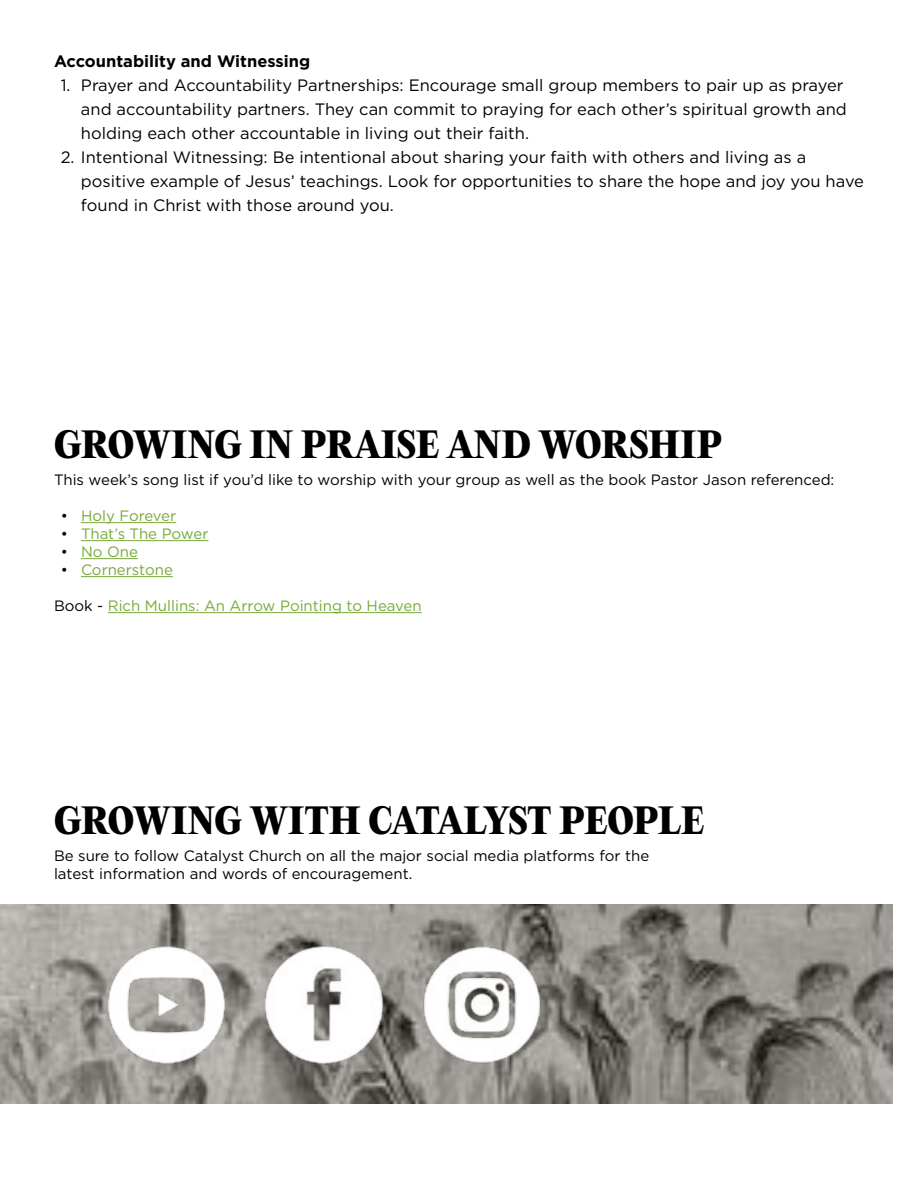
<style>
.page{position:relative;width:918px;height:1188px;background:#fff}
.page>*{position:absolute;margin:0;border:0;box-sizing:border-box;transform-origin:0 0}
.t1{font:800 34.5px "PP Editorial New";letter-spacing:-.02em;color:#000}
.t2{font:16.5px/24px "Gotham";color:#000}
.t3{font:700 16.5px "Gotham";color:#000}
.t4{font:15px/18px "Gotham";color:#000}
.t5{font:15px "Gotham";color:#76ab36}
.s1{color:#000}
</style>
<div class="page">
<img style="left:0;top:905px;width:892px;height:199px">
<img style="left:253px;top:940px;width:143px;height:129px">
<img style="left:411px;top:940px;width:143px;height:129px">
<img style="left:95px;top:940px;width:143px;height:129px">
<hr style="left:81px;top:522px;width:95px;height:1px;background:#76ab36">
<hr style="left:81px;top:540px;width:127px;height:1px;background:#76ab36">
<hr style="left:81px;top:558px;width:57px;height:1px;background:#76ab36">
<hr style="left:81px;top:576px;width:92px;height:1px;background:#76ab36">
<hr style="left:108px;top:612px;width:314px;height:1px;background:#76ab36">
<p class="t3" style="left:54px;top:50px;width:258px">Accountability and Witnessing</p>
<p class="t2" style="left:81px;top:73px;width:767px;text-indent:-20px">1. Prayer and Accountability Partnerships: Encourage small group members to pair up as prayer and accountability partners. They can commit to praying for each other’s spiritual growth and holding each other accountable in living out their faith.</p>
<p class="t2" style="left:81px;top:145px;width:784px;text-indent:-20px">2. Intentional Witnessing: Be intentional about sharing your faith with others and living as a positive example of Jesus’ teachings. Look for opportunities to share the hope and joy you have found in Christ with those around you.</p>
<h1 class="t1" style="left:54px;top:421px;width:670px">GROWING IN PRAISE AND WORSHIP</h1>
<p class="t4" style="left:54px;top:471px;width:782px">This week’s song list if you’d like to worship with your group as well as the book Pastor Jason referenced:</p>
<p class="t5" style="left:61px;top:506px;width:117px"><span class="s1">•</span> Holy Forever</p>
<p class="t5" style="left:61px;top:524px;width:149px"><span class="s1">•</span> That’s The Power</p>
<p class="t5" style="left:61px;top:542px;width:79px"><span class="s1">•</span> No One</p>
<p class="t5" style="left:61px;top:560px;width:114px"><span class="s1">•</span> Cornerstone</p>
<p class="t5" style="left:54px;top:596px;width:369px"><span class="s1">Book -</span> Rich Mullins: An Arrow Pointing to Heaven</p>
<h1 class="t1" style="left:54px;top:797px;width:652px">GROWING WITH CATALYST PEOPLE</h1>
<p class="t4" style="left:54px;top:846px;width:597px">Be sure to follow Catalyst Church on all the major social media platforms for the latest information and words of encouragement.</p>
</div>
